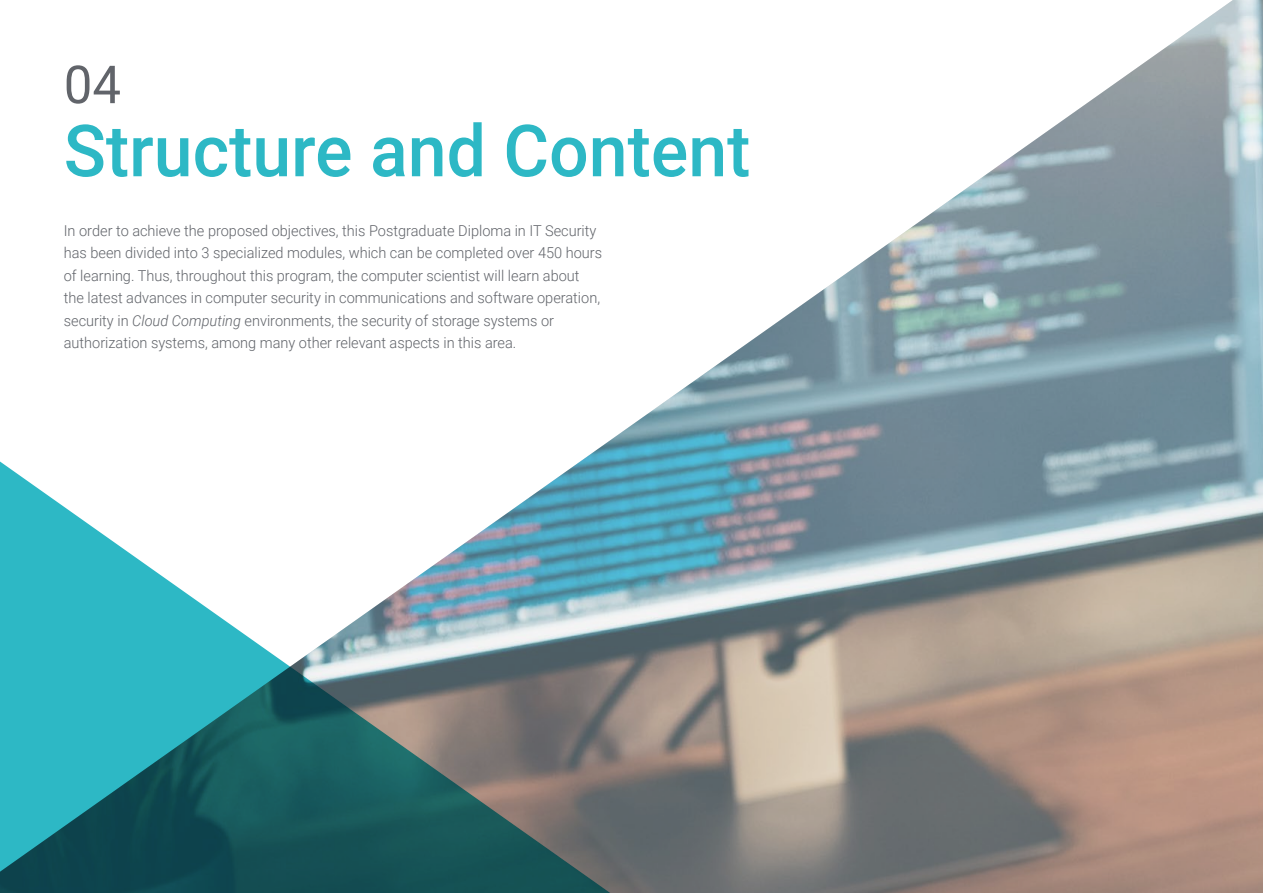
<style>
.page{position:relative;width:1263px;height:893px;background:#fff}
.page>*{position:absolute;margin:0;border:0;box-sizing:border-box;transform-origin:0 0}
.t1{font:500 72px "Roboto";color:#2db8c5}
.t2{font:52.5px "Roboto";color:#61646a}
.t3{font:300 15px/22.5px "Roboto";color:#61646a}
.s1{font-style:italic}
</style>
<div class="page">
<img style="left:602px;top:0;width:661px;height:893px">
<svg style="left:0;top:446px;width:640px;height:447px"></svg>
<h2 class="t2" style="left:64px;top:48px;width:59px">04</h2>
<h1 class="t1" style="left:64px;top:100px;width:688px">Structure and Content</h1>
<p class="t3" style="left:64px;top:218px;width:540px">In order to achieve the proposed objectives, this Postgraduate Diploma in IT Security has been divided into 3 specialized modules, which can be completed over 450 hours of learning. Thus, throughout this program, the computer scientist will learn about the latest advances in computer security in communications and software operation, security in <span class="s1">Cloud Computing</span> environments, the security of storage systems or authorization systems, among many other relevant aspects in this area.</p>
</div>
